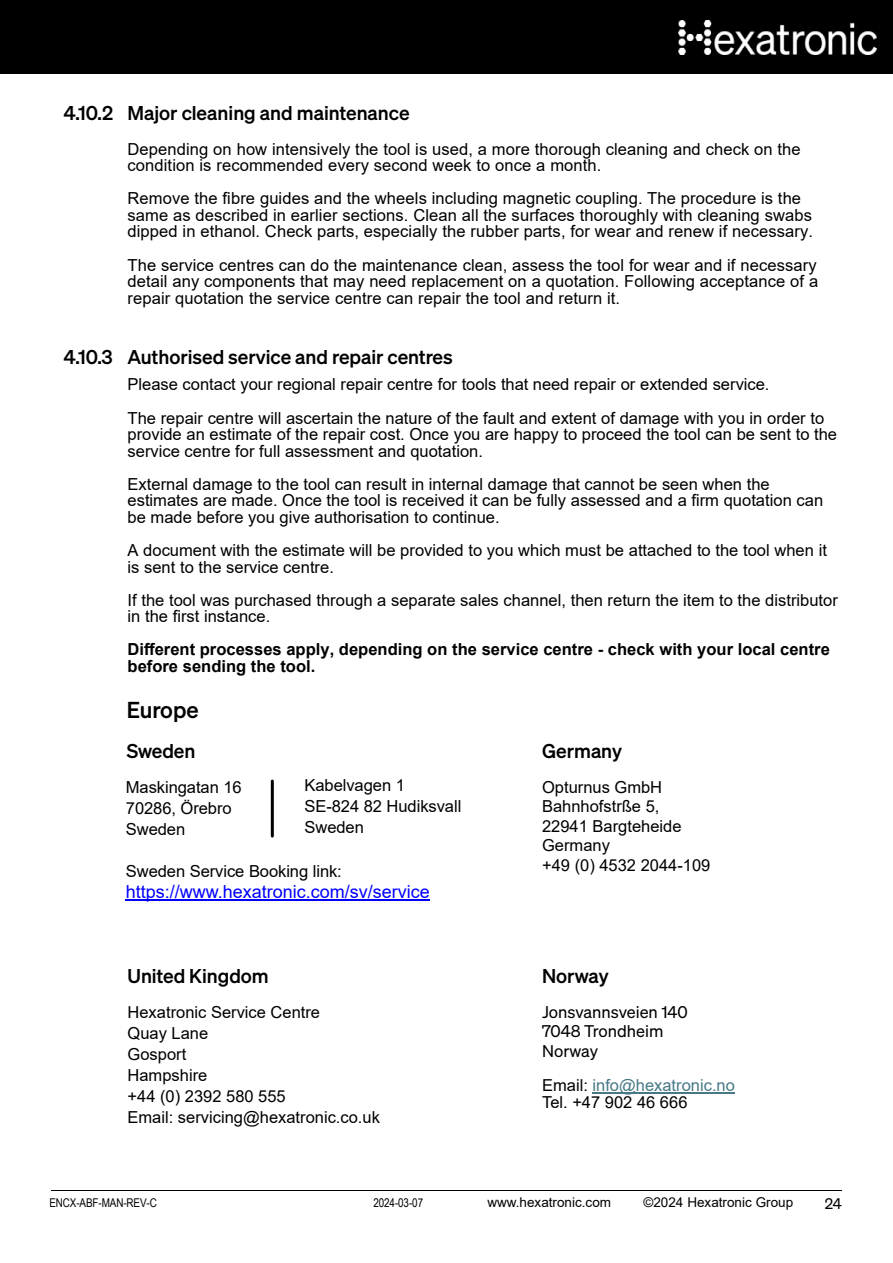
<style>
.page{position:relative;width:893px;height:1263px;background:#fff}
.page>*{position:absolute;margin:0;border:0;box-sizing:border-box;transform-origin:0 0}
.t1{font:22.5px "Sohne Kraftig";color:#000}
.t2{font:19.5px "Sohne Kraftig";color:#000}
.t3{font:18px "Arial";color:#00f}
.t4{font:16.5px "Arial";color:#000}
.t5{font:700 16.5px "Arial";color:#000}
.t6{font:16.5px "Sohne Buch";color:#000}
.t7{font:16.5px "Arial";color:#467886}
.t8{font:15px "Sohne Buch";color:#000}
.t9{font:13.5px "Arial";color:#000}
.t10{font:12px "Arial Narrow";letter-spacing:-.01em;color:#000}
.s1{color:#000}
</style>
<div class="page">
<div style="left:0;top:0;width:893px;height:73px;background:#000"></div>
<img style="left:678px;top:21px;width:199px;height:33px">
<hr style="left:51px;top:1190px;width:791px;height:1px;background:#000">
<hr style="left:126px;top:900px;width:304px;height:1px;background:#00f">
<hr style="left:593px;top:1092px;width:142px;height:2px;background:#467886">
<hr style="left:271px;top:781px;width:3px;height:55px;background:#000">
<p class="t2" style="left:64px;top:105px;width:347px">4.10.2 Major cleaning and maintenance</p>
<p class="t4" style="left:128px;top:143px;width:675px">Depending on how intensively the tool is used, a more thorough cleaning and check on the</p>
<p class="t4" style="left:128px;top:159px;width:475px">condition is recommended every second week to once a month.</p>
<p class="t4" style="left:128px;top:192px;width:675px">Remove the fibre guides and the wheels including magnetic coupling. The procedure is the</p>
<p class="t4" style="left:128px;top:209px;width:686px">same as described in earlier sections. Clean all the surfaces thoroughly with cleaning swabs</p>
<p class="t4" style="left:128px;top:225px;width:687px">dipped in ethanol. Check parts, especially the rubber parts, for wear and renew if necessary.</p>
<p class="t4" style="left:128px;top:259px;width:691px">The service centres can do the maintenance clean, assess the tool for wear and if necessary</p>
<p class="t4" style="left:128px;top:275px;width:692px">detail any components that may need replacement on a quotation. Following acceptance of a</p>
<p class="t4" style="left:128px;top:292px;width:494px">repair quotation the service centre can repair the tool and return it.</p>
<p class="t2" style="left:64px;top:349px;width:390px">4.10.3 Authorised service and repair centres</p>
<p class="t4" style="left:128px;top:378px;width:643px">Please contact your regional repair centre for tools that need repair or extended service.</p>
<p class="t4" style="left:128px;top:412px;width:698px">The repair centre will ascertain the nature of the fault and extent of damage with you in order to</p>
<p class="t4" style="left:128px;top:428px;width:711px">provide an estimate of the repair cost. Once you are happy to proceed the tool can be sent to the</p>
<p class="t4" style="left:128px;top:445px;width:357px">service centre for full assessment and quotation.</p>
<p class="t4" style="left:128px;top:478px;width:644px">External damage to the tool can result in internal damage that cannot be seen when the</p>
<p class="t4" style="left:128px;top:494px;width:697px">estimates are made. Once the tool is received it can be fully assessed and a firm quotation can</p>
<p class="t4" style="left:128px;top:511px;width:374px">be made before you give authorisation to continue.</p>
<p class="t4" style="left:128px;top:544px;width:701px">A document with the estimate will be provided to you which must be attached to the tool when it</p>
<p class="t4" style="left:128px;top:561px;width:208px">is sent to the service centre.</p>
<p class="t4" style="left:128px;top:594px;width:712px">If the tool was purchased through a separate sales channel, then return the item to the distributor</p>
<p class="t4" style="left:128px;top:610px;width:144px">in the first instance.</p>
<p class="t5" style="left:128px;top:643px;width:704px">Different processes apply, depending on the service centre - check with your local centre</p>
<p class="t5" style="left:128px;top:660px;width:189px">before sending the tool.</p>
<p class="t1" style="left:127px;top:700px;width:73px">Europe</p>
<p class="t2" style="left:127px;top:743px;width:70px">Sweden</p>
<p class="t2" style="left:542px;top:743px;width:82px">Germany</p>
<p class="t4" style="left:305px;top:779px;width:102px">Kabelvagen 1</p>
<p class="t4" style="left:305px;top:800px;width:158px">SE-824 82 Hudiksvall</p>
<p class="t4" style="left:305px;top:821px;width:61px">Sweden</p>
<p class="t4" style="left:126px;top:781px;width:117px">Maskingatan 16</p>
<p class="t4" style="left:126px;top:802px;width:107px">70286, Örebro</p>
<p class="t4" style="left:126px;top:823px;width:61px">Sweden</p>
<p class="t4" style="left:126px;top:865px;width:218px">Sweden Service Booking link:</p>
<p class="t3" style="left:126px;top:885px;width:306px">https://www.hexatronic.com/sv/service</p>
<p class="t4" style="left:542px;top:781px;width:122px">Opturnus GmbH</p>
<p class="t4" style="left:542px;top:800px;width:119px">Bahnhofstrße 5,</p>
<p class="t4" style="left:542px;top:820px;width:141px">22941 Bargteheide</p>
<p class="t4" style="left:542px;top:839px;width:69px">Germany</p>
<p class="t4" style="left:542px;top:859px;width:170px">+49 (0) 4532 2044-109</p>
<p class="t2" style="left:128px;top:968px;width:143px">United Kingdom</p>
<p class="t2" style="left:542px;top:968px;width:68px">Norway</p>
<p class="t4" style="left:128px;top:1005px;width:194px">Hexatronic Service Centre</p>
<p class="t4" style="left:128px;top:1026px;width:82px">Quay Lane</p>
<p class="t4" style="left:128px;top:1047px;width:60px">Gosport</p>
<p class="t4" style="left:128px;top:1068px;width:81px">Hampshire</p>
<p class="t4" style="left:128px;top:1089px;width:160px">+44 (0) 2392 580 555</p>
<p class="t4" style="left:128px;top:1110px;width:254px">Email: servicing@hexatronic.co.uk</p>
<p class="t6" style="left:542px;top:1005px;width:147px">Jonsvannsveien 140</p>
<p class="t6" style="left:542px;top:1024px;width:123px">7048 Trondheim</p>
<p class="t6" style="left:542px;top:1044px;width:58px">Norway</p>
<p class="t7" style="left:542px;top:1079px;width:194px"><span class="s1">Email:</span> info@hexatronic.no</p>
<p class="t4" style="left:542px;top:1096px;width:147px">Tel. +47 902 46 666</p>
<p class="t10" style="left:49px;top:1198px;width:109px">ENCX-ABF-MAN-REV-C</p>
<p class="t10" style="left:373px;top:1198px;width:51px">2024-03-07</p>
<p class="t9" style="left:487px;top:1197px;width:125px">www.hexatronic.com</p>
<p class="t9" style="left:643px;top:1197px;width:151px">©2024 Hexatronic Group</p>
<p class="t8" style="left:825px;top:1197px;width:19px">24</p>
</div>
